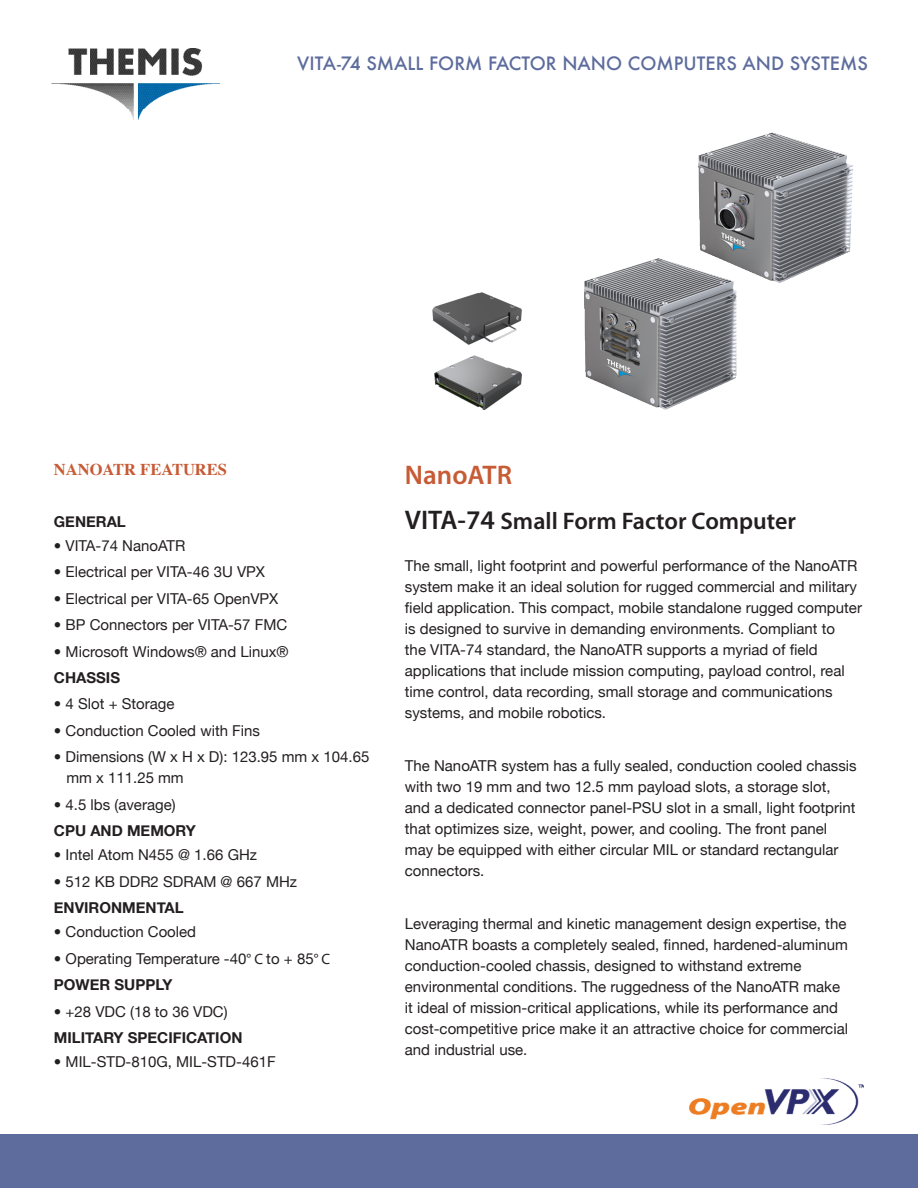
<style>
.page{position:relative;width:918px;height:1188px;background:#fff}
.page>*{position:absolute;margin:0;border:0;box-sizing:border-box;transform-origin:0 0}
.t1{font:600 27px "Myriad Pro";color:#c75b35}
.t2{font:600 24px "Myriad Pro";color:#231f20}
.top_purple_head{font:500 18px "Futura";color:#5d6c9c}
.Parag_head_1_red{font:700 16.5px "Times";color:#c75b35}
.body{font:15px/21px "Helvetica Neue";color:#231f20}
.subhead_1_black{font:700 15px "Helvetica Neue";color:#231f20}
.body-2{font:700 15px "Helvetica Neue";color:#231f20}
.s1{font-family:"Myriad Pro"}
.s2{font-size:27px}
</style>
<div class="page">
<div style="left:0;top:1134px;width:918px;height:54px;background:#5d6c9c"></div>
<img style="left:52px;top:49px;width:168px;height:70px">
<img style="left:689px;top:1079px;width:175px;height:45px">
<img style="left:584px;top:132px;width:269px;height:278px">
<img style="left:432px;top:293px;width:90px;height:52px">
<img style="left:434px;top:355px;width:88px;height:54px">
<p class="top_purple_head" style="left:297px;top:51px;width:572px">VITA-74 SMALL FORM FACTOR NANO COMPUTERS AND SYSTEMS</p>
<p class="Parag_head_1_red" style="left:54px;top:454px;width:175px">NANOATR FEATURES</p>
<p class="subhead_1_black" style="left:54px;top:512px;width:73px">GENERAL</p>
<p class="body" style="left:54px;top:535px;width:133px">• VITA-74 NanoATR</p>
<p class="body" style="left:54px;top:561px;width:213px">• Electrical per VITA-46 3U VPX</p>
<p class="body" style="left:54px;top:588px;width:226px">• Electrical per VITA-65 OpenVPX</p>
<p class="body" style="left:54px;top:614px;width:235px">• BP Connectors per VITA-57 FMC</p>
<p class="body" style="left:54px;top:641px;width:236px">• Microsoft Windows® and Linux®</p>
<p class="body-2" style="left:54px;top:668px;width:68px">CHASSIS</p>
<p class="body" style="left:54px;top:693px;width:122px">• 4 Slot + Storage</p>
<p class="body" style="left:54px;top:720px;width:208px">• Conduction Cooled with Fins</p>
<p class="body" style="left:66px;top:746px;width:304px;text-indent:-13px">• Dimensions (W x H x D): 123.95 mm x 104.65 mm x 111.25 mm</p>
<p class="body" style="left:54px;top:794px;width:123px">• 4.5 lbs (average)</p>
<p class="subhead_1_black" style="left:54px;top:821px;width:143px">CPU AND MEMORY</p>
<p class="body" style="left:54px;top:844px;width:205px">• Intel Atom N455 @ 1.66 GHz</p>
<p class="body" style="left:54px;top:871px;width:245px">• 512 KB DDR2 SDRAM @ 667 MHz</p>
<p class="subhead_1_black" style="left:54px;top:898px;width:131px">ENVIRONMENTAL</p>
<p class="body" style="left:54px;top:921px;width:144px">• Conduction Cooled</p>
<p class="body" style="left:54px;top:948px;width:278px">• Operating Temperature -40<span class="s1">° C</span> to + 85<span class="s1">° C</span></p>
<p class="body-2" style="left:54px;top:976px;width:120px">POWER SUPPLY</p>
<p class="body" style="left:54px;top:1001px;width:175px">• +28 VDC (18 to 36 VDC)</p>
<p class="subhead_1_black" style="left:54px;top:1028px;width:190px">MILITARY SPECIFICATION</p>
<p class="body" style="left:54px;top:1051px;width:223px">• MIL-STD-810G, MIL-STD-461F</p>
<p class="t1" style="left:405px;top:458px;width:109px">NanoATR</p>
<p class="t2" style="left:405px;top:506px;width:393px"><span class="s2">VITA-74</span> Small Form Factor Computer</p>
<p class="body" style="left:405px;top:555px;width:459px">The small, light footprint and powerful performance of the NanoATR system make it an ideal solution for rugged commercial and military field application. This compact, mobile standalone rugged computer is designed to survive in demanding environments. Compliant to<br>the VITA-74 standard, the NanoATR supports a myriad of field applications that include mission computing, payload control, real time control, data recording, small storage and communications systems, and mobile robotics.</p>
<p class="body" style="left:405px;top:755px;width:453px">The NanoATR system has a fully sealed, conduction cooled chassis with two 19 mm and two 12.5 mm payload slots, a storage slot, and a dedicated connector panel-PSU slot in a small, light footprint that optimizes size, weight, power, and cooling. The front panel may be equipped with either circular MIL or standard rectangular connectors.</p>
<p class="body" style="left:405px;top:913px;width:445px">Leveraging thermal and kinetic management design expertise, the NanoATR boasts a completely sealed, finned, hardened-aluminum conduction-cooled chassis, designed to withstand extreme environmental conditions. The ruggedness of the NanoATR make it ideal of mission-critical applications, while its performance and cost-competitive price make it an attractive choice for commercial and industrial use.</p>
</div>
